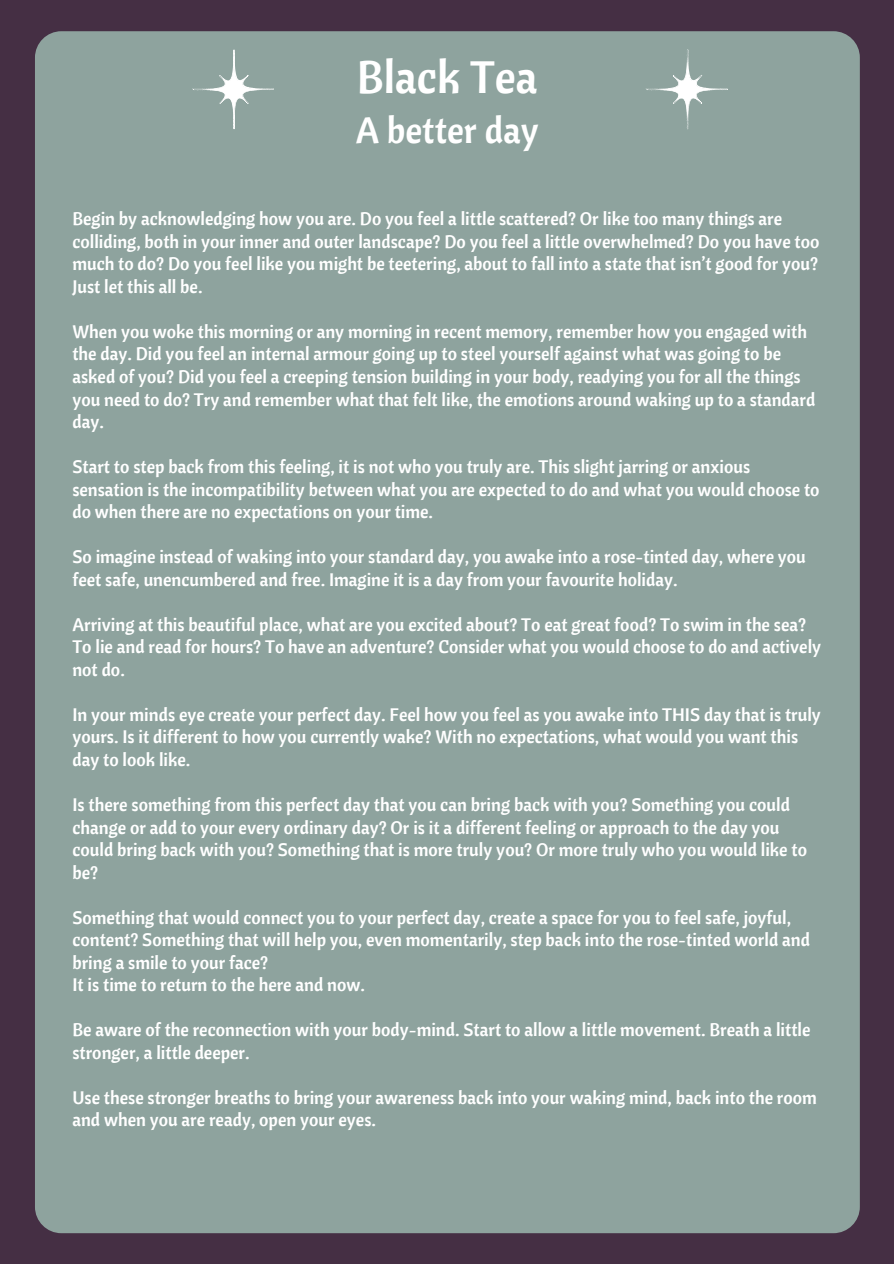
<style>
.page{position:relative;width:894px;height:1264px;background:#fff}
.page>*{position:absolute;margin:0;border:0;box-sizing:border-box;transform-origin:0 0}
.t1{font:45px "Cantora One";color:#fff}
.t2{font:36px "Cantora One";color:#fff}
.t3{font:18px/22.5px "Cantora One";color:#fff}
</style>
<div class="page">
<div style="left:0;top:0;width:893px;height:1263px;background:#452f44"></div>
<div style="left:35px;top:31px;width:824px;height:1202px;background:#8ea39e;border-radius:26px"></div>
<svg style="left:192px;top:49px;width:82px;height:80px"></svg>
<svg style="left:646px;top:49px;width:81px;height:80px"></svg>
<h1 class="t1" style="left:357px;top:48px;width:182px">Black Tea</h1>
<h2 class="t2" style="left:355px;top:107px;width:184px">A better day</h2>
<p class="t3" style="left:72px;top:207px;width:748px">Begin by acknowledging how you are. Do you feel a little scattered? Or like too many things are colliding, both in your inner and outer landscape? Do you feel a little overwhelmed? Do you have too much to do? Do you feel like you might be teetering, about to fall into a state that isn’t good for you?<br>Just let this all be.</p>
<p class="t3" style="left:72px;top:320px;width:744px">When you woke this morning or any morning in recent memory, remember how you engaged with the day. Did you feel an internal armour going up to steel yourself against what was going to be asked of you? Did you feel a creeping tension building in your body, readying you for all the things you need to do? Try and remember what that felt like, the emotions around waking up to a standard day.</p>
<p class="t3" style="left:72px;top:455px;width:748px">Start to step back from this feeling, it is not who you truly are. This slight jarring or anxious sensation is the incompatibility between what you are expected to do and what you would choose to do when there are no expectations on your time.</p>
<p class="t3" style="left:72px;top:545px;width:734px">So imagine instead of waking into your standard day, you awake into a rose-tinted day, where you feet safe, unencumbered and free. Imagine it is a day from your favourite holiday.</p>
<p class="t3" style="left:72px;top:613px;width:750px">Arriving at this beautiful place, what are you excited about? To eat great food? To swim in the sea?<br>To lie and read for hours? To have an adventure? Consider what you would choose to do and actively not do.</p>
<p class="t3" style="left:72px;top:703px;width:749px">In your minds eye create your perfect day. Feel how you feel as you awake into THIS day that is truly yours. Is it different to how you currently wake? With no expectations, what would you want this day to look like.</p>
<p class="t3" style="left:72px;top:793px;width:736px">Is there something from this perfect day that you can bring back with you? Something you could change or add to your every ordinary day? Or is it a different feeling or approach to the day you could bring back with you? Something that is more truly you? Or more truly who you would like to be?</p>
<p class="t3" style="left:72px;top:905px;width:738px">Something that would connect you to your perfect day, create a space for you to feel safe, joyful, content? Something that will help you, even momentarily, step back into the rose-tinted world and bring a smile to your face?<br>It is time to return to the here and now.</p>
<p class="t3" style="left:72px;top:1018px;width:739px">Be aware of the reconnection with your body-mind. Start to allow a little movement. Breath a little stronger, a little deeper.</p>
<p class="t3" style="left:72px;top:1085px;width:745px">Use these stronger breaths to bring your awareness back into your waking mind, back into the room and when you are ready, open your eyes.</p>
</div>
